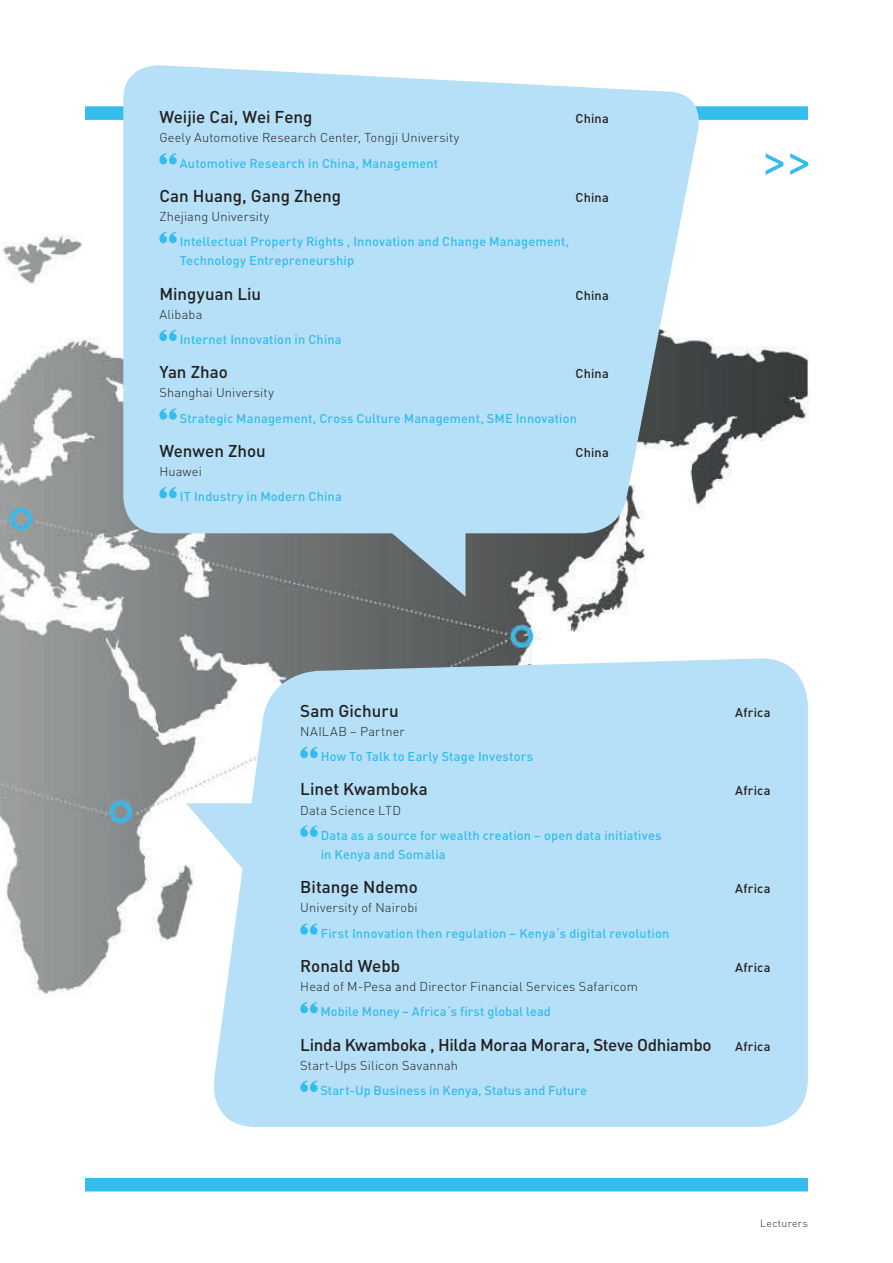
<style>
.page{position:relative;width:893px;height:1263px;background:#fff}
.page>*{position:absolute;margin:0;border:0;box-sizing:border-box;transform-origin:0 0}
.t1{font:54px "DIN Pro";color:#34bced}
.t2{font:500 16.95px "DIN Pro";color:#231f20}
.t3{font:500 16.95px "DIN Pro";letter-spacing:-.02em;color:#231f20}
.t4{font:500 12.75px/19.2px "DIN Pro";letter-spacing:.015em;color:#34bced}
.t5{font:300 12.75px "DIN Pro";letter-spacing:.015em;color:#231f20}
.t6{font:500 12.75px "DIN Pro";letter-spacing:.015em;color:#231f20}
.t7{font:300 10.5px "DIN Pro";letter-spacing:.025em;color:#231f20}
</style>
<div class="page">
<img style="left:0;top:234px;width:810px;height:958px">
<div style="left:85px;top:1178px;width:723px;height:13px;background:#34bced"></div>
<div style="left:85px;top:106px;width:723px;height:14px;background:#34bced"></div>
<svg style="left:385px;top:533px;width:80px;height:64px;background:#869ba5"></svg>
<svg style="left:123px;top:65px;width:582px;height:468px;background:#b8def3"></svg>
<svg style="left:159px;top:153px;width:18px;height:11px"></svg>
<svg style="left:159px;top:232px;width:18px;height:11px"></svg>
<svg style="left:159px;top:330px;width:18px;height:11px"></svg>
<svg style="left:159px;top:408px;width:18px;height:12px"></svg>
<svg style="left:159px;top:487px;width:18px;height:11px"></svg>
<svg style="left:186px;top:803px;width:22px;height:81px"></svg>
<div style="left:208px;top:657px;width:600px;height:470px;background:#b6e0f7"></div>
<svg style="left:300px;top:747px;width:18px;height:11px"></svg>
<svg style="left:300px;top:825px;width:18px;height:12px"></svg>
<svg style="left:300px;top:923px;width:18px;height:12px"></svg>
<svg style="left:300px;top:1002px;width:18px;height:11px"></svg>
<svg style="left:300px;top:1080px;width:18px;height:12px"></svg>
<h2 class="t2" style="left:159px;top:103px;width:155px">Weijie Cai, Wei Feng</h2>
<p class="t6" style="left:575px;top:108px;width:35px">China</p>
<p class="t5" style="left:159px;top:128px;width:301px">Geely Automotive Research Center, Tongji University</p>
<p class="t4" style="left:180px;top:152px;width:260px">Automotive Research in China, Management</p>
<h2 class="t2" style="left:159px;top:182px;width:183px">Can Huang, Gang Zheng</h2>
<p class="t6" style="left:575px;top:187px;width:35px">China</p>
<p class="t5" style="left:159px;top:206px;width:112px">Zhejiang University</p>
<p class="t4" style="left:180px;top:231px;width:391px">Intellectual Property Rights , Innovation and Change Management,<br>Technology Entrepreneurship</p>
<h2 class="t2" style="left:159px;top:280px;width:103px">Mingyuan Liu</h2>
<p class="t6" style="left:575px;top:285px;width:35px">China</p>
<p class="t5" style="left:159px;top:304px;width:44px">Alibaba</p>
<p class="t4" style="left:180px;top:328px;width:163px">Internet Innovation in China</p>
<h2 class="t2" style="left:159px;top:358px;width:70px">Yan Zhao</h2>
<p class="t6" style="left:575px;top:363px;width:35px">China</p>
<p class="t5" style="left:159px;top:383px;width:116px">Shanghai University</p>
<p class="t4" style="left:180px;top:407px;width:399px">Strategic Management, Cross Culture Management, SME Innovation</p>
<h2 class="t2" style="left:159px;top:437px;width:108px">Wenwen Zhou</h2>
<p class="t6" style="left:575px;top:442px;width:35px">China</p>
<p class="t5" style="left:159px;top:462px;width:44px">Huawei</p>
<p class="t4" style="left:180px;top:486px;width:164px">IT Industry in Modern China</p>
<h1 class="t1" style="left:760px;top:117px;width:54px">&gt;&gt;</h1>
<h2 class="t2" style="left:300px;top:697px;width:100px">Sam Gichuru</h2>
<p class="t6" style="left:735px;top:702px;width:37px">Africa</p>
<p class="t5" style="left:300px;top:721px;width:106px">NAILAB – Partner</p>
<p class="t4" style="left:321px;top:745px;width:214px">How To Talk to Early Stage Investors</p>
<h2 class="t2" style="left:300px;top:775px;width:129px">Linet Kwamboka</h2>
<p class="t6" style="left:735px;top:780px;width:37px">Africa</p>
<p class="t5" style="left:300px;top:800px;width:102px">Data Science LTD</p>
<p class="t4" style="left:321px;top:824px;width:342px">Data as a source for wealth creation – open data initiatives in Kenya and Somalia</p>
<h2 class="t2" style="left:300px;top:873px;width:119px">Bitange Ndemo</h2>
<p class="t6" style="left:735px;top:878px;width:37px">Africa</p>
<p class="t5" style="left:300px;top:898px;width:119px">University of Nairobi</p>
<p class="t4" style="left:321px;top:922px;width:350px">First Innovation then regulation – Kenya´s digital revolution</p>
<h2 class="t2" style="left:300px;top:952px;width:101px">Ronald Webb</h2>
<p class="t6" style="left:735px;top:957px;width:37px">Africa</p>
<p class="t5" style="left:300px;top:977px;width:339px">Head of M-Pesa and Director Financial Services Safaricom</p>
<p class="t4" style="left:320px;top:1001px;width:232px">Mobile Money – Africa´s first global lead</p>
<h2 class="t3" style="left:300px;top:1031px;width:413px">Linda Kwamboka , Hilda Moraa Morara, Steve Odhiambo</h2>
<p class="t6" style="left:735px;top:1035px;width:37px">Africa</p>
<p class="t5" style="left:300px;top:1055px;width:159px">Start-Ups Silicon Savannah</p>
<p class="t4" style="left:320px;top:1079px;width:268px">Start-Up Business in Kenya, Status and Future</p>
<p class="t7" style="left:760px;top:1215px;width:49px">Lecturers</p>
</div>
